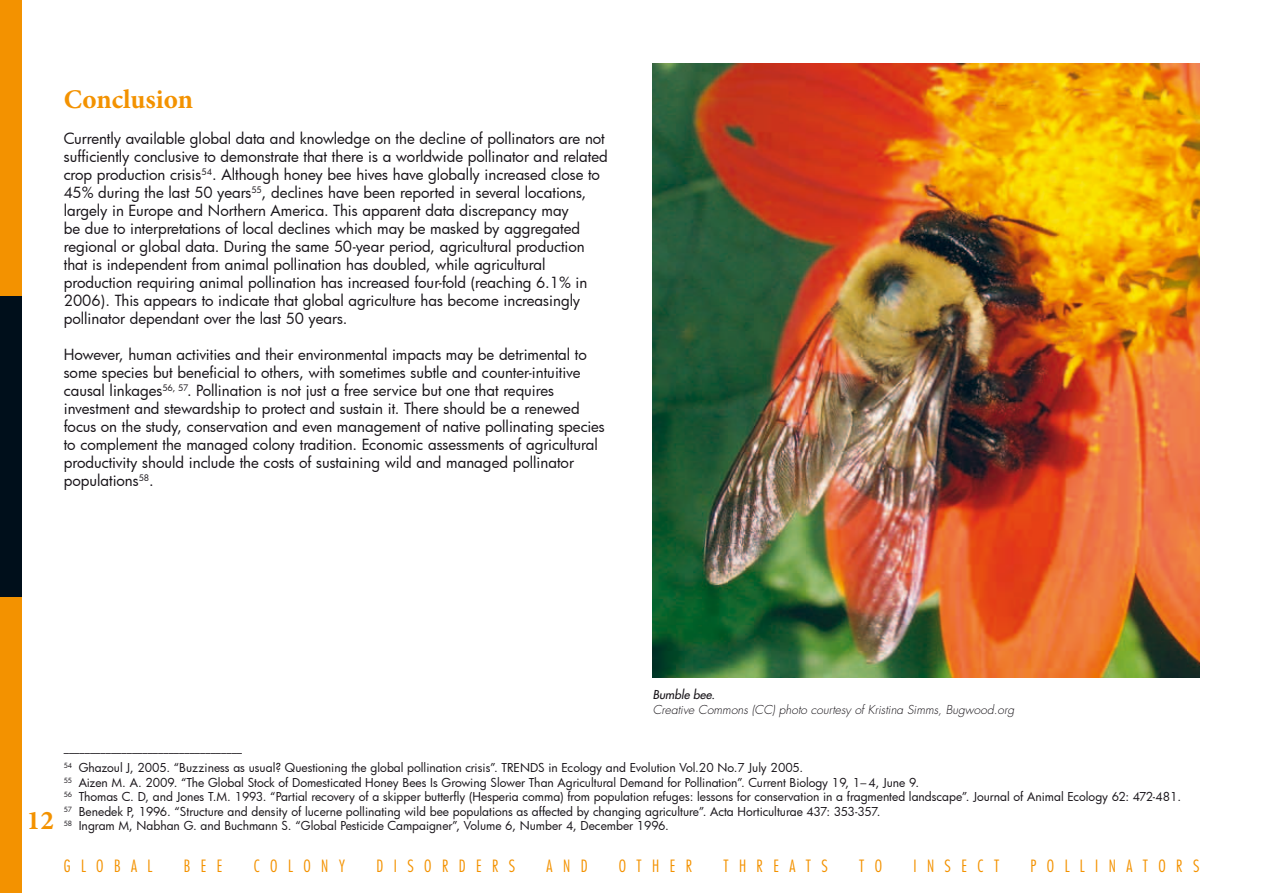
<style>
.page{position:relative;width:1263px;height:893px;background:#fff}
.page>*{position:absolute;margin:0;border:0;box-sizing:border-box;transform-origin:0 0}
.t1{font:700 27px "Minion Pro";color:#f39200}
.t2{font:300 condensed 16.5px "Futura";color:#f39200}
.t3{font:15px/18px "Futura";color:#181419}
.t4{font:12px/14.4px "Futura";color:#181419}
.t5{font:italic 300 12px "Futura";color:#181419}
.t6{font:italic 12px "Futura";color:#181419}
.t7{font:700 10.5px "Futura";color:#181419}
</style>
<div class="page">
<img style="left:653px;top:64px;width:546px;height:613px">
<div style="left:0;top:0;width:21px;height:893px;background:#f39200"></div>
<div style="left:0;top:296px;width:21px;height:301px;background:#000f1b"></div>
<h1 class="t1" style="left:64px;top:80px;width:131px">Conclusion</h1>
<p class="t3" style="left:64px;top:129px;width:546px">Currently available global data and knowledge on the decline of pollinators are not sufficiently conclusive to demonstrate that there is a worldwide pollinator and related crop production crisis<sup>54</sup>. Although honey bee hives have globally increased close to 45% during the last 50 years<sup>55</sup>, declines have been reported in several locations, largely in Europe and Northern America. This apparent data discrepancy may<br>be due to interpretations of local declines which may be masked by aggregated regional or global data. During the same 50-year period, agricultural production that is independent from animal pollination has doubled, while agricultural production requiring animal pollination has increased four-fold (reaching 6.1% in 2006). This appears to indicate that global agriculture has become increasingly pollinator dependant over the last 50 years.</p>
<p class="t3" style="left:64px;top:345px;width:542px">However, human activities and their environmental impacts may be detrimental to some species but beneficial to others, with sometimes subtle and counter-intuitive causal linkages<sup>56,</sup> <sup>57</sup>. Pollination is not just a free service but one that requires investment and stewardship to protect and sustain it. There should be a renewed focus on the study, conservation and even management of native pollinating species to complement the managed colony tradition. Economic assessments of agricultural productivity should include the costs of sustaining wild and managed pollinator populations<sup>58</sup>.</p>
<p class="t6" style="left:653px;top:687px;width:64px">Bumble bee.</p>
<p class="t5" style="left:653px;top:702px;width:363px">Creative Commons (CC) photo courtesy of Kristina Simms, Bugwood.org</p>
<h1 class="t1" style="left:27px;top:802px;width:28px">12</h1>
<p class="t7" style="left:64px;top:741px;width:180px">__________________________________</p>
<p class="t4" style="left:64px;top:760px;width:1119px"><sup>54</sup> Ghazoul J, 2005. “Buzziness as usual? Questioning the global pollination crisis”. TRENDS in Ecology and Evolution Vol.20 No.7 July 2005.<br><sup>55</sup> Aizen M. A. 2009. “The Global Stock of Domesticated Honey Bees Is Growing Slower Than Agricultural Demand for Pollination”. Current Biology 19, 1– 4, June 9.<br><sup>56</sup> Thomas C. D, and Jones T.M. 1993. “Partial recovery of a skipper butterfly (Hesperia comma) from population refuges: lessons for conservation in a fragmented landscape”. Journal of Animal Ecology 62: 472-481.<br><sup>57</sup> Benedek P, 1996. “Structure and density of lucerne pollinating wild bee populations as affected by changing agriculture”. Acta Horticulturae 437: 353-357.<br><sup>58</sup> Ingram M, Nabhan G. and Buchmann S. “Global Pesticide Campaigner”, Volume 6, Number 4, December 1996.</p>
<p class="t2" style="left:64px;top:855px;width:90px">G L O B A L</p>
<p class="t2" style="left:184px;top:855px;width:40px">B E E</p>
<p class="t2" style="left:254px;top:855px;width:93px">C O L O N Y</p>
<p class="t2" style="left:377px;top:855px;width:140px">D I S O R D E R S</p>
<p class="t2" style="left:547px;top:855px;width:42px">A N D</p>
<p class="t2" style="left:619px;top:855px;width:75px">O T H E R</p>
<p class="t2" style="left:723px;top:855px;width:106px">T H R E A T S</p>
<p class="t2" style="left:859px;top:855px;width:24px">T O</p>
<p class="t2" style="left:913px;top:855px;width:87px">I N S E C T</p>
<p class="t2" style="left:1030px;top:855px;width:170px">P O L L I N A T O R S</p>
</div>
